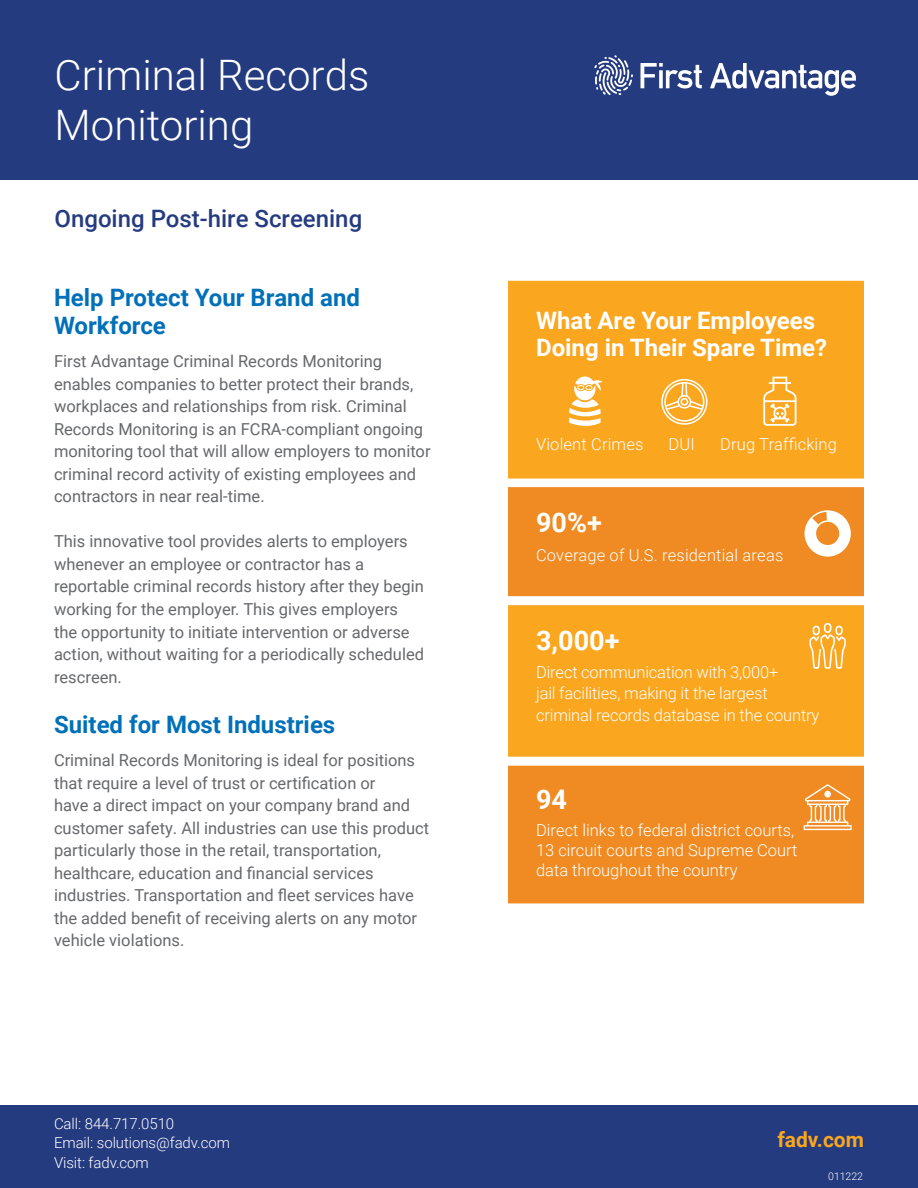
<style>
.page{position:relative;width:918px;height:1188px;background:#fff}
.page>*{position:absolute;margin:0;border:0;box-sizing:border-box;transform-origin:0 0}
.t1{font:300 42px/50.4px "Roboto";color:#fff}
.t2{font:700 27px "Roboto";color:#fff}
.t3{font:700 24px/28.5px "Roboto";color:#0070b9}
.t4{font:700 24px/27px "Roboto";color:#fff}
.t5{font:500 24px "Roboto";color:#253b80}
.t6{font:700 21px "Roboto";color:#faa61f}
.t7{font:16.5px/22.5px "Roboto";color:#66686b}
.t8{font:300 16.5px/21.6px "Roboto";color:#fff}
.t9{font:300 15px/19.5px "Roboto";letter-spacing:-.005em;color:#fff}
.t10{font:300 10.5px "Roboto";letter-spacing:-.005em;color:#fff}
</style>
<div class="page">
<div style="left:0;top:1105px;width:918px;height:83px;background:#253b80"></div>
<div style="left:0;top:0;width:918px;height:179px;background:#253b80"></div>
<svg style="left:594px;top:55px;width:39px;height:40px"></svg>
<svg style="left:641px;top:63px;width:61px;height:26px"></svg>
<svg style="left:710px;top:63px;width:146px;height:33px"></svg>
<div style="left:508px;top:605px;width:356px;height:152px;background:#faa61f"></div>
<div style="left:508px;top:281px;width:356px;height:198px;background:#faa61f"></div>
<div style="left:508px;top:487px;width:356px;height:109px;background:#ef8b22"></div>
<div style="left:805px;top:510px;width:46px;height:47px;border:2px solid #fff;border-radius:50%"></div>
<div style="left:815px;top:521px;width:25px;height:25px;background:#ef8b22;border-radius:50%"></div>
<div style="left:815px;top:520px;width:26px;height:27px;border:2px solid #fff;border-radius:50%"></div>
<svg style="left:763px;top:377px;width:34px;height:49px"></svg>
<svg style="left:661px;top:379px;width:47px;height:46px;background:#fbbe5c"></svg>
<svg style="left:569px;top:377px;width:36px;height:49px"></svg>
<svg style="left:809px;top:623px;width:37px;height:46px;background:#fbbd59"></svg>
<div style="left:508px;top:766px;width:356px;height:137px;background:#ef8b22"></div>
<svg style="left:804px;top:784px;width:48px;height:46px;background:#f3ac62"></svg>
<h1 class="t1" style="left:54px;top:48px;width:316px">Criminal Records<br>Monitoring</h1>
<h3 class="t5" style="left:54px;top:201px;width:309px">Ongoing Post-hire Screening</h3>
<h3 class="t3" style="left:54px;top:282px;width:307px">Help Protect Your Brand and<br>Workforce</h3>
<p class="t7" style="left:54px;top:350px;width:378px">First Advantage Criminal Records Monitoring enables companies to better protect their brands, workplaces and relationships from risk. Criminal Records Monitoring is an FCRA-compliant ongoing monitoring tool that will allow employers to monitor criminal record activity of existing employees and contractors in near real-time.</p>
<p class="t7" style="left:54px;top:530px;width:372px">This innovative tool provides alerts to employers whenever an employee or contractor has a reportable criminal records history after they begin working for the employer. This gives employers the opportunity to initiate intervention or adverse action, without waiting for a periodically scheduled rescreen.</p>
<h3 class="t3" style="left:54px;top:710px;width:283px">Suited for Most Industries</h3>
<p class="t7" style="left:54px;top:749px;width:377px">Criminal Records Monitoring is ideal for positions that require a level of trust or certification or<br>have a direct impact on your company brand and customer safety. All industries can use this product particularly those in the retail, transportation, healthcare, education and financial services industries. Transportation and fleet services have the added benefit of receiving alerts on any motor vehicle violations.</p>
<p class="t9" style="left:54px;top:1113px;width:178px">Call: 844.717.0510<br>Email: solutions@fadv.com<br>Visit: fadv.com</p>
<h3 class="t4" style="left:536px;top:306px;width:293px">What Are Your Employees<br>Doing in Their Spare Time?</h3>
<p class="t8" style="left:536px;top:433px;width:109px">Violent Crimes</p>
<p class="t8" style="left:669px;top:433px;width:28px">DUI</p>
<p class="t8" style="left:720px;top:433px;width:118px">Drug Trafficking</p>
<h2 class="t2" style="left:536px;top:503px;width:67px">90%+</h2>
<p class="t8" style="left:536px;top:543px;width:249px">Coverage of U.S. residential areas</p>
<h2 class="t2" style="left:536px;top:622px;width:85px">3,000+</h2>
<p class="t8" style="left:536px;top:660px;width:285px">Direct communication with 3,000+<br>jail facilities, making it the largest criminal records database in the country</p>
<h2 class="t2" style="left:536px;top:780px;width:32px">94</h2>
<p class="t8" style="left:536px;top:820px;width:263px;line-height:19.8px">Direct links to federal district courts,<br>13 circuit courts and Supreme Court data throughout the country</p>
<p class="t6" style="left:777px;top:1125px;width:88px">fadv.com</p>
<p class="t10" style="left:828px;top:1168px;width:36px">011222</p>
</div>
